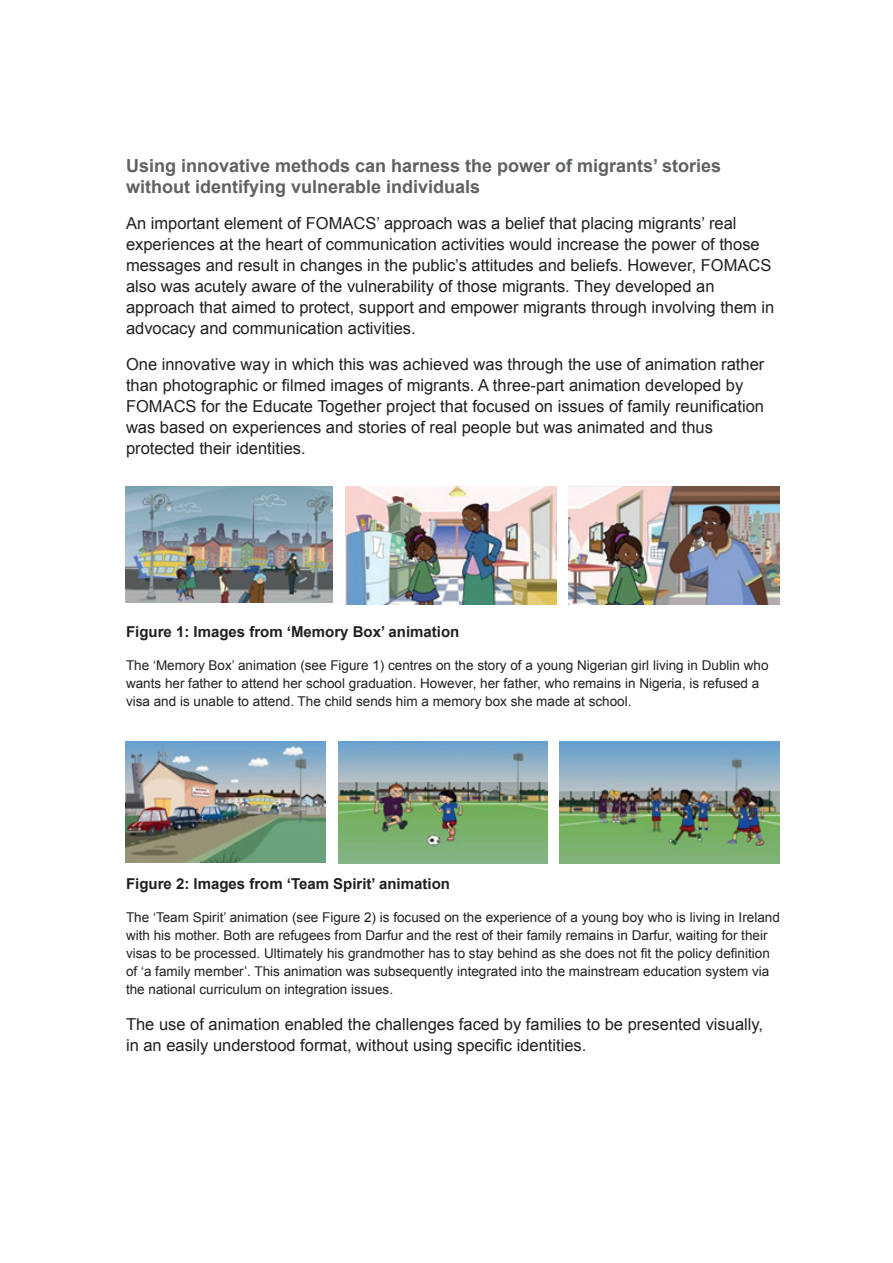
<style>
.page{position:relative;width:893px;height:1263px;background:#fff}
.page>*{position:absolute;margin:0;border:0;box-sizing:border-box;transform-origin:0 0}
.t1{font:700 18px/21px "Arial";color:#5e6261}
.t2{font:16.5px/21px "Arial";color:#231f20}
.t3{font:700 15px "Arial";color:#231f20}
.t4{font:13.5px/18px "Arial";color:#231f20}
</style>
<div class="page">
<img style="left:125px;top:487px;width:208px;height:116px">
<img style="left:345px;top:487px;width:211px;height:117px">
<img style="left:568px;top:487px;width:211px;height:117px">
<img style="left:125px;top:742px;width:201px;height:120px">
<img style="left:338px;top:742px;width:210px;height:121px">
<img style="left:560px;top:742px;width:219px;height:122px">
<p class="t1" style="left:126px;top:156px;width:597px">Using innovative methods can harness the power of migrants’ stories without identifying vulnerable individuals</p>
<p class="t2" style="left:126px;top:213px;width:650px">An important element of FOMACS’ approach was a belief that placing migrants’ real experiences at the heart of communication activities would increase the power of those messages and result in changes in the public’s attitudes and beliefs. However, FOMACS also was acutely aware of the vulnerability of those migrants. They developed an approach that aimed to protect, support and empower migrants through involving them in advocacy and communication activities.</p>
<p class="t2" style="left:126px;top:354px;width:640px">One innovative way in which this was achieved was through the use of animation rather than photographic or filmed images of migrants. A three-part animation developed by FOMACS for the Educate Together project that focused on issues of family reunification was based on experiences and stories of real people but was animated and thus protected their identities.</p>
<p class="t3" style="left:126px;top:622px;width:335px">Figure 1: Images from ‘Memory Box’ animation</p>
<p class="t4" style="left:126px;top:657px;width:644px">The ‘Memory Box’ animation (see Figure 1) centres on the story of a young Nigerian girl living in Dublin who wants her father to attend her school graduation. However, her father, who remains in Nigeria, is refused a visa and is unable to attend. The child sends him a memory box she made at school.</p>
<p class="t3" style="left:126px;top:874px;width:325px">Figure 2: Images from ‘Team Spirit’ animation</p>
<p class="t4" style="left:126px;top:909px;width:655px">The ‘Team Spirit’ animation (see Figure 2) is focused on the experience of a young boy who is living in Ireland with his mother. Both are refugees from Darfur and the rest of their family remains in Darfur, waiting for their visas to be processed. Ultimately his grandmother has to stay behind as she does not fit the policy definition of ‘a family member’. This animation was subsequently integrated into the mainstream education system via the national curriculum on integration issues.</p>
<p class="t2" style="left:126px;top:1014px;width:639px">The use of animation enabled the challenges faced by families to be presented visually, in an easily understood format, without using specific identities.</p>
</div>
